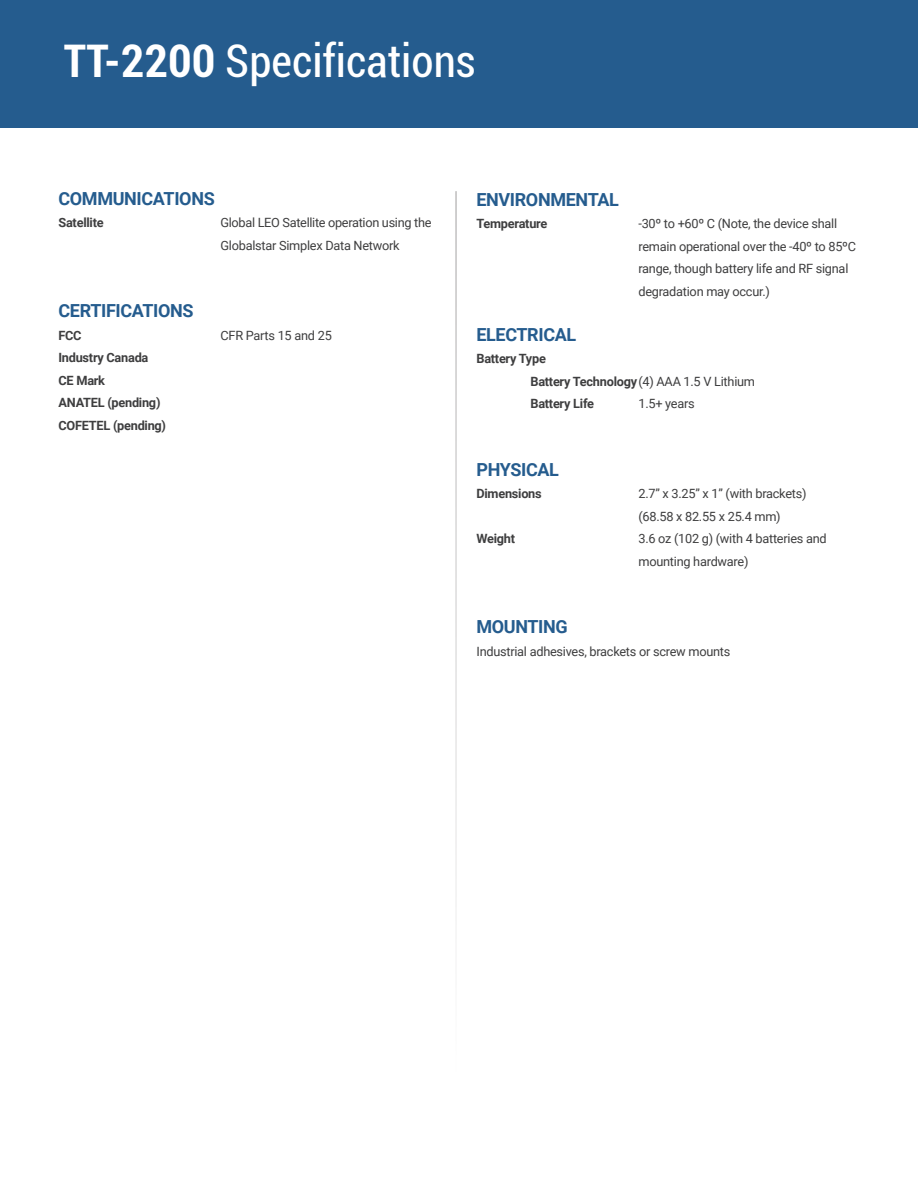
<style>
.page{position:relative;width:918px;height:1188px;background:#fff}
.page>*{position:absolute;margin:0;border:0;box-sizing:border-box;transform-origin:0 0}
.t1{font:condensed 45px "Roboto";color:#fff}
.Sub_2{font:700 18px "Roboto";letter-spacing:-.02em;color:#255c8e}
.Sub_2-2{font:12.75px/22.5px "Roboto";letter-spacing:-.02em;color:#3e3e3f}
.Sub_2-3{font:700 12.75px "Roboto";letter-spacing:-.02em;color:#3e3e3f}
.s1{font-weight:700}
.s2{font-weight:400}
</style>
<div class="page">
<div style="left:0;top:0;width:918px;height:128px;background:#255c8e"></div>
<hr style="left:455px;top:191px;width:2px;height:895px;background:#231f20">
<p class="t1" style="left:64px;top:30px;width:413px"><span class="s1">TT-2200</span> Specifications</p>
<p class="Sub_2" style="left:58px;top:186px;width:158px">COMMUNICATIONS</p>
<p class="Sub_2-3" style="left:58px;top:214px;width:47px">Satellite</p>
<p class="Sub_2-2" style="left:221px;top:211px;width:212px">Global LEO Satellite operation using the<br>Globalstar Simplex Data Network</p>
<p class="Sub_2" style="left:58px;top:298px;width:137px">CERTIFICATIONS</p>
<p class="Sub_2-3" style="left:58px;top:326px;width:25px">FCC</p>
<p class="Sub_2-2" style="left:220px;top:323px;width:113px">CFR Parts 15 and 25</p>
<p class="Sub_2-3" style="left:58px;top:349px;width:91px">Industry Canada</p>
<p class="Sub_2-3" style="left:58px;top:371px;width:48px">CE Mark</p>
<p class="Sub_2-3" style="left:58px;top:394px;width:104px">ANATEL (pending)</p>
<p class="Sub_2-3" style="left:58px;top:416px;width:109px">COFETEL (pending)</p>
<p class="Sub_2" style="left:476px;top:187px;width:144px">ENVIRONMENTAL</p>
<p class="Sub_2-3" style="left:476px;top:215px;width:72px">Temperature</p>
<p class="Sub_2-2" style="left:638px;top:212px;width:200px">-30º to +60º C (Note, the device shall</p>
<p class="Sub_2-2" style="left:638px;top:234px;width:219px">remain operational over the -40º to 85ºC</p>
<p class="Sub_2-2" style="left:638px;top:257px;width:211px">range, though battery life and RF signal</p>
<p class="Sub_2-2" style="left:638px;top:279px;width:133px">degradation may occur.)</p>
<p class="Sub_2" style="left:476px;top:322px;width:101px">ELECTRICAL</p>
<p class="Sub_2-3" style="left:476px;top:350px;width:71px">Battery Type</p>
<p class="Sub_2-3" style="left:530px;top:372px;width:226px">Battery Technology<span class="s2">(4) AAA 1.5 V Lithium</span></p>
<p class="Sub_2-3" style="left:530px;top:395px;width:65px">Battery Life</p>
<p class="Sub_2-2" style="left:638px;top:392px;width:58px">1.5+ years</p>
<p class="Sub_2" style="left:476px;top:457px;width:84px">PHYSICAL</p>
<p class="Sub_2-3" style="left:476px;top:485px;width:67px">Dimensions</p>
<p class="Sub_2-2" style="left:638px;top:482px;width:170px">2.7” x 3.25” x 1” (with brackets)</p>
<p class="Sub_2-2" style="left:638px;top:504px;width:144px">(68.58 x 82.55 x 25.4 mm)</p>
<p class="Sub_2-3" style="left:476px;top:530px;width:40px">Weight</p>
<p class="Sub_2-2" style="left:638px;top:527px;width:190px">3.6 oz (102 g) (with 4 batteries and</p>
<p class="Sub_2-2" style="left:638px;top:549px;width:112px">mounting hardware)</p>
<p class="Sub_2" style="left:476px;top:614px;width:93px">MOUNTING</p>
<p class="Sub_2-2" style="left:476px;top:639px;width:256px">Industrial adhesives, brackets or screw mounts</p>
</div>
